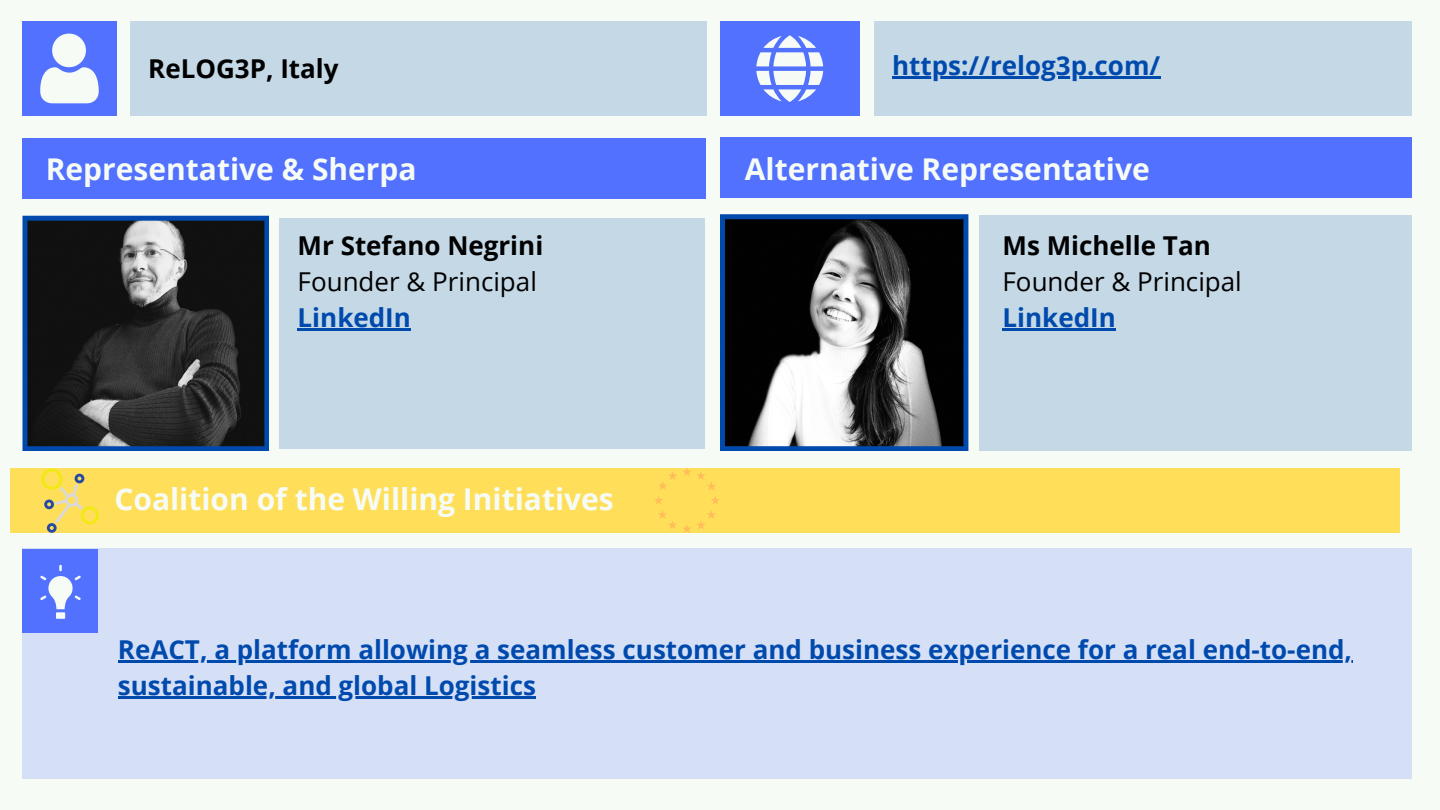
<style>
.page{position:relative;width:1440px;height:810px;background:#f6fcf5}
.page>*{position:absolute;margin:0;border:0;box-sizing:border-box;transform-origin:0 0}
.t1{font:700 30px "Open Sans";color:#f6fcf5}
.t2{font:700 26px/36px "Open Sans";color:#004aad}
.t3{font:700 26px "Open Sans";color:#000}
.t4{font:26px "Open Sans";color:#000}
</style>
<div class="page">
<div style="left:11px;top:468px;width:1389px;height:65px;background:#ffde59"></div>
<div style="left:22px;top:138px;width:684px;height:61px;background:#5271ff"></div>
<div style="left:280px;top:218px;width:425px;height:230px;background:#c4d8e6"></div>
<div style="left:720px;top:137px;width:691px;height:61px;background:#5271ff"></div>
<div style="left:22px;top:21px;width:94px;height:95px;background:#5271ff"></div>
<div style="left:720px;top:21px;width:140px;height:95px;background:#5271ff"></div>
<div style="left:979px;top:216px;width:433px;height:235px;background:#c4d8e6"></div>
<svg style="left:22px;top:216px;width:247px;height:235px;background:#2a3037"></svg>
<div style="left:22px;top:548px;width:1390px;height:230px;background:#d5e0f7"></div>
<div style="left:131px;top:21px;width:575px;height:95px;background:#c4d8e6"></div>
<div style="left:874px;top:21px;width:538px;height:95px;background:#c4d8e6"></div>
<svg style="left:40px;top:34px;width:59px;height:69px"></svg>
<svg style="left:756px;top:35px;width:67px;height:67px"></svg>
<svg style="left:40px;top:565px;width:41px;height:54px;background:#849bfb"></svg>
<svg style="left:720px;top:214px;width:248px;height:237px;background:#484e56"></svg>
<hr style="left:892px;top:76px;width:268px;height:2px;background:#004aad">
<hr style="left:118px;top:660px;width:1234px;height:2px;background:#004aad">
<hr style="left:118px;top:696px;width:418px;height:2px;background:#004aad">
<hr style="left:298px;top:329px;width:113px;height:2px;background:#004aad">
<hr style="left:1003px;top:329px;width:113px;height:2px;background:#004aad">
<svg style="left:41px;top:469px;width:58px;height:64px"></svg>
<svg style="left:654px;top:467px;width:66px;height:66px"></svg>
<p class="t3" style="left:148px;top:50px;width:192px">ReLOG3P, Italy</p>
<p class="t2" style="left:892px;top:47px;width:270px">https://relog3p.com/</p>
<p class="t1" style="left:46px;top:148px;width:372px">Representative &amp; Sherpa</p>
<p class="t1" style="left:745px;top:148px;width:406px">Alternative Representative</p>
<p class="t3" style="left:298px;top:227px;width:247px">Mr Stefano Negrini</p>
<p class="t4" style="left:298px;top:263px;width:241px">Founder &amp; Principal</p>
<p class="t2" style="left:298px;top:299px;width:115px">LinkedIn</p>
<p class="t1" style="left:114px;top:478px;width:501px">Coalition of the Willing Initiatives</p>
<p class="t3" style="left:1003px;top:227px;width:210px">Ms Michelle Tan</p>
<p class="t4" style="left:1003px;top:263px;width:241px">Founder &amp; Principal</p>
<p class="t2" style="left:1003px;top:299px;width:115px">LinkedIn</p>
<p class="t2" style="left:118px;top:630px;width:1236px">ReACT, a platform allowing a seamless customer and business experience for a real end-to-end, sustainable, and global Logistics</p>
</div>
